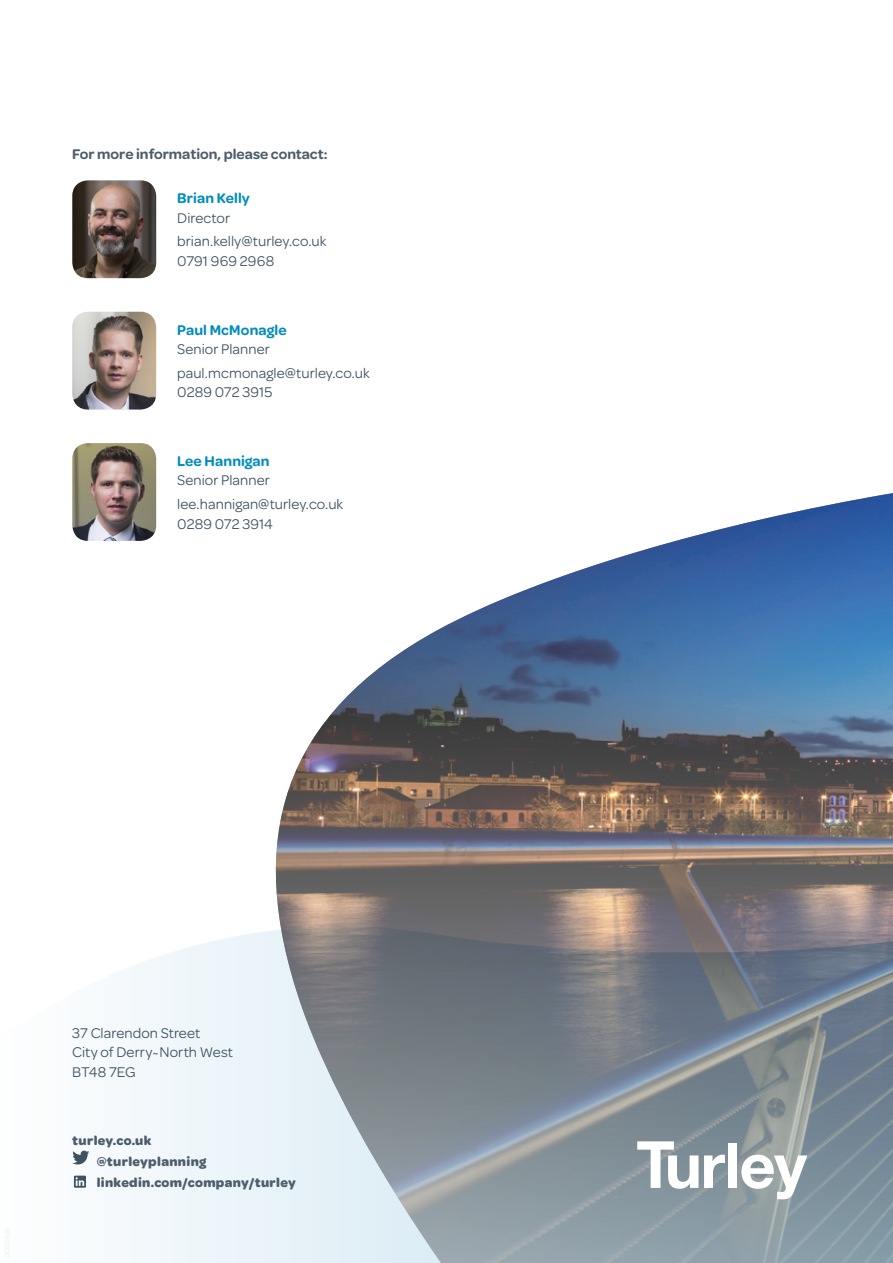
<style>
.page{position:relative;width:893px;height:1263px;background:#fff}
.page>*{position:absolute;margin:0;border:0;box-sizing:border-box;transform-origin:0 0}
.t1{font:15px/19.5px "Omnes";letter-spacing:.005em;color:#3e5261}
.t2{font:600 15px/19.5px "Omnes";letter-spacing:.01em;color:#008cbe}
.Body{font:600 15px "Omnes";color:#4c5d6c}
.t3{font:700 13.5px "Omnes";letter-spacing:.025em;color:#4c5d6c}
.s1{font-weight:400;color:#3e5261}
.s2{font-weight:600;color:#008cbe}
</style>
<div class="page">
<svg style="left:73px;top:194px;width:170px;height:1069px"></svg>
<div style="left:243px;top:931px;width:28px;height:332px;background:#eaf4f9"></div>
<img style="left:271px;top:493px;width:622px;height:770px">
<img style="left:72px;top:180px;width:84px;height:98px">
<svg style="left:637px;top:1141px;width:61px;height:48px"></svg>
<svg style="left:704px;top:1154px;width:21px;height:34px"></svg>
<div style="left:728px;top:1143px;width:9px;height:45px;background:#fff"></div>
<svg style="left:741px;top:1154px;width:66px;height:45px"></svg>
<svg style="left:72px;top:1150px;width:17px;height:14px"></svg>
<svg style="left:74px;top:1175px;width:12px;height:13px"></svg>
<img style="left:72px;top:312px;width:84px;height:97px">
<img style="left:72px;top:443px;width:84px;height:98px">
<p class="Body" style="left:72px;top:144px;width:257px">For more information, please contact:</p>
<p class="t2" style="left:177px;top:188px;width:74px">Brian Kelly<br><span class="s1">Director</span></p>
<p class="t1" style="left:177px;top:231px;width:151px">brian.kelly@turley.co.uk<br>0791 969 2968</p>
<p class="t2" style="left:177px;top:319px;width:111px">Paul McMonagle<br><span class="s1">Senior Planner</span></p>
<p class="t1" style="left:177px;top:362px;width:194px">paul.mcmonagle@turley.co.uk<br>0289 072 3915</p>
<p class="t1" style="left:177px;top:450px;width:94px"><span class="s2">Lee Hannigan<br></span>Senior Planner</p>
<p class="t1" style="left:177px;top:493px;width:168px">lee.hannigan@turley.co.uk<br>0289 072 3914</p>
<p class="t1" style="left:72px;top:1022px;width:162px">37 Clarendon Street<br>City of Derry~North West<br>BT48 7EG</p>
<p class="t3" style="left:72px;top:1130px;width:81px">turley.co.uk</p>
<p class="t3" style="left:97px;top:1151px;width:111px">@turleyplanning</p>
<p class="t3" style="left:97px;top:1173px;width:201px">linkedin.com/company/turley</p>
</div>
